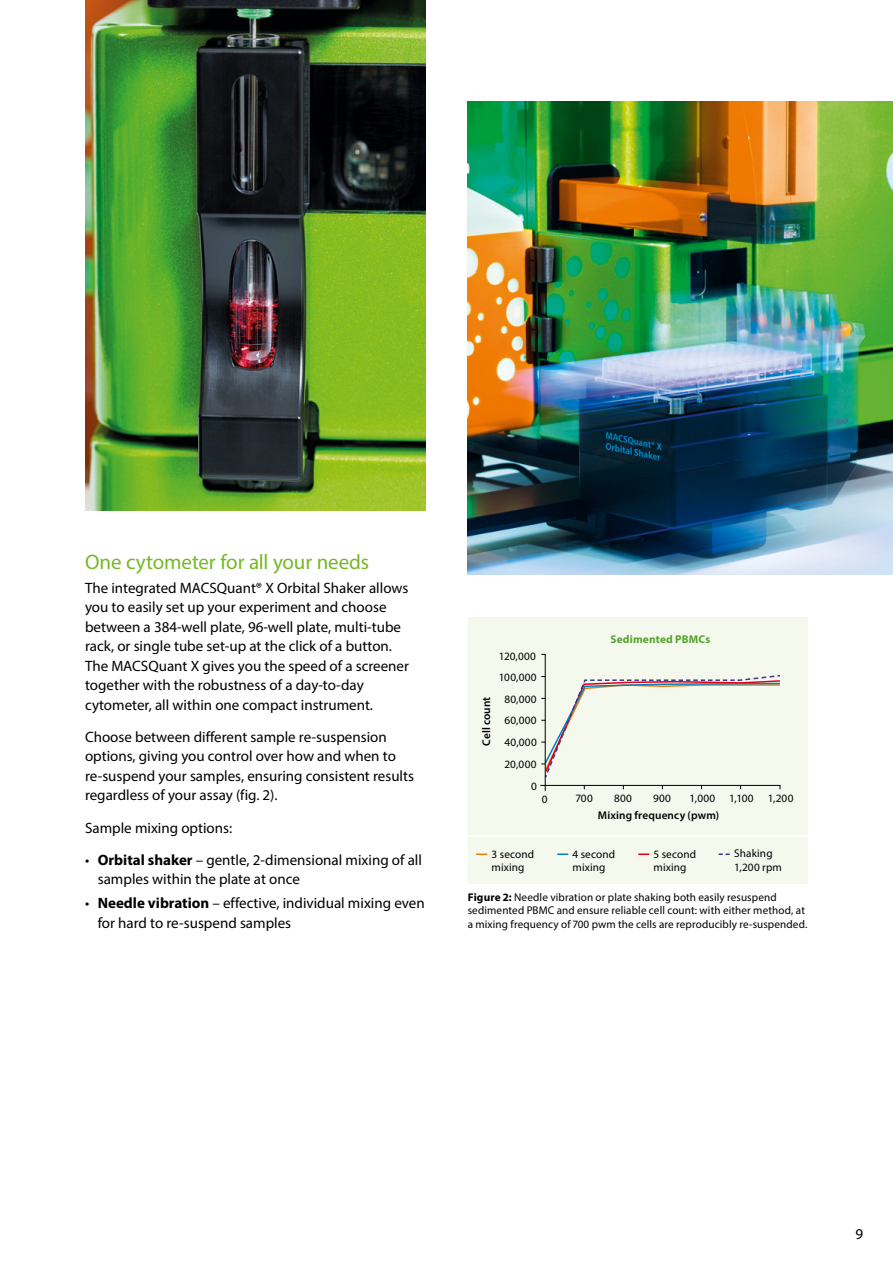
<style>
.page{position:relative;width:893px;height:1263px;background:#fff}
.page>*{position:absolute;margin:0;border:0;box-sizing:border-box;transform-origin:0 0}
.t1{font:21px "Myriad Pro";letter-spacing:-.005em;color:#76b828}
.t2{font:15px/19.5px "Myriad Pro";color:#000}
.t3{font:11.25px/13.5px "Myriad Pro";letter-spacing:.01em;color:#000}
.t4{font:600 11.25px "Myriad Pro";letter-spacing:.015em;color:#000}
.t5{font:700 11.25px "Myriad Pro";letter-spacing:.015em;color:#57a331}
.s1{font-weight:700}
</style>
<div class="page">
<div style="left:468px;top:617px;width:340px;height:267px;background:#f4f8ed"></div>
<hr style="left:468px;top:835px;width:340px;height:2px;background:#fff">
<hr style="left:540px;top:785px;width:240px;height:1px;background:#000">
<svg style="left:541px;top:674px;width:241px;height:105px;background:#edeee5"></svg>
<hr style="left:545px;top:654px;width:1px;height:137px;background:#000">
<svg style="left:476px;top:853px;width:11px;height:2px"></svg>
<svg style="left:557px;top:853px;width:11px;height:2px"></svg>
<svg style="left:638px;top:853px;width:11px;height:2px"></svg>
<svg style="left:719px;top:853px;width:11px;height:2px"></svg>
<img style="left:468px;top:101px;width:425px;height:474px">
<img style="left:85px;top:0;width:340px;height:511px">
<h1 class="t1" style="left:85px;top:549px;width:286px">One cytometer for all your needs</h1>
<p class="t2" style="left:85px;top:578px;width:325px">The integrated MACSQuant® X Orbital Shaker allows you to easily set up your experiment and choose between a 384-well plate, 96-well plate, multi-tube rack, or single tube set-up at the click of a button.<br>The MACSQuant X gives you the speed of a screener together with the robustness of a day-to-day cytometer, all within one compact instrument.</p>
<p class="t2" style="left:85px;top:727px;width:330px">Choose between different sample re-suspension options, giving you control over how and when to re-suspend your samples, ensuring consistent results regardless of your assay (fig. 2).</p>
<p class="t2" style="left:85px;top:818px;width:149px">Sample mixing options:</p>
<p class="t2" style="left:98px;top:850px;width:326px;text-indent:-13px">• <span class="s1">Orbital shaker</span> – gentle, 2-dimensional mixing of all samples within the plate at once</p>
<p class="t2" style="left:98px;top:893px;width:328px;text-indent:-13px">• <span class="s1">Needle vibration</span> – effective, individual mixing even for hard to re-suspend samples</p>
<p class="t3" style="left:468px;top:890px;width:341px"><span class="s1">Figure 2:</span> Needle vibration or plate shaking both easily resuspend sedimented PBMC and ensure reliable cell count: with either method, at a mixing frequency of 700 pwm the cells are reproducibly re-suspended.</p>
<p class="t5" style="left:610px;top:631px;width:101px">Sedimented PBMCs</p>
<p class="t3" style="left:499px;top:645px;width:40px;line-height:21.8px;text-align:right">120,000<br>100,000<br>80,000<br>60,000<br>40,000<br>20,000<br>0</p>
<p class="t4" style="left:479px;top:746px;width:51px;rotate:-90deg">Cell count</p>
<p class="t3" style="left:542px;top:792px;width:7px">0</p>
<p class="t3" style="left:575px;top:791px;width:19px">700</p>
<p class="t3" style="left:614px;top:791px;width:19px">800</p>
<p class="t3" style="left:653px;top:791px;width:19px">900</p>
<p class="t4" style="left:598px;top:808px;width:123px">Mixing frequency (pwm)</p>
<p class="t3" style="left:689px;top:791px;width:66px">1,000 1,100</p>
<p class="t3" style="left:768px;top:791px;width:27px">1,200</p>
<p class="t3" style="left:492px;top:847px;width:44px">3 second mixing</p>
<p class="t3" style="left:573px;top:847px;width:44px">4 second mixing</p>
<p class="t3" style="left:653px;top:847px;width:44px">5 second mixing</p>
<p class="t3" style="left:734px;top:847px;width:49px">Shaking<br>1,200 rpm</p>
<p class="t2" style="left:855px;top:1224px;width:9px">9</p>
</div>
